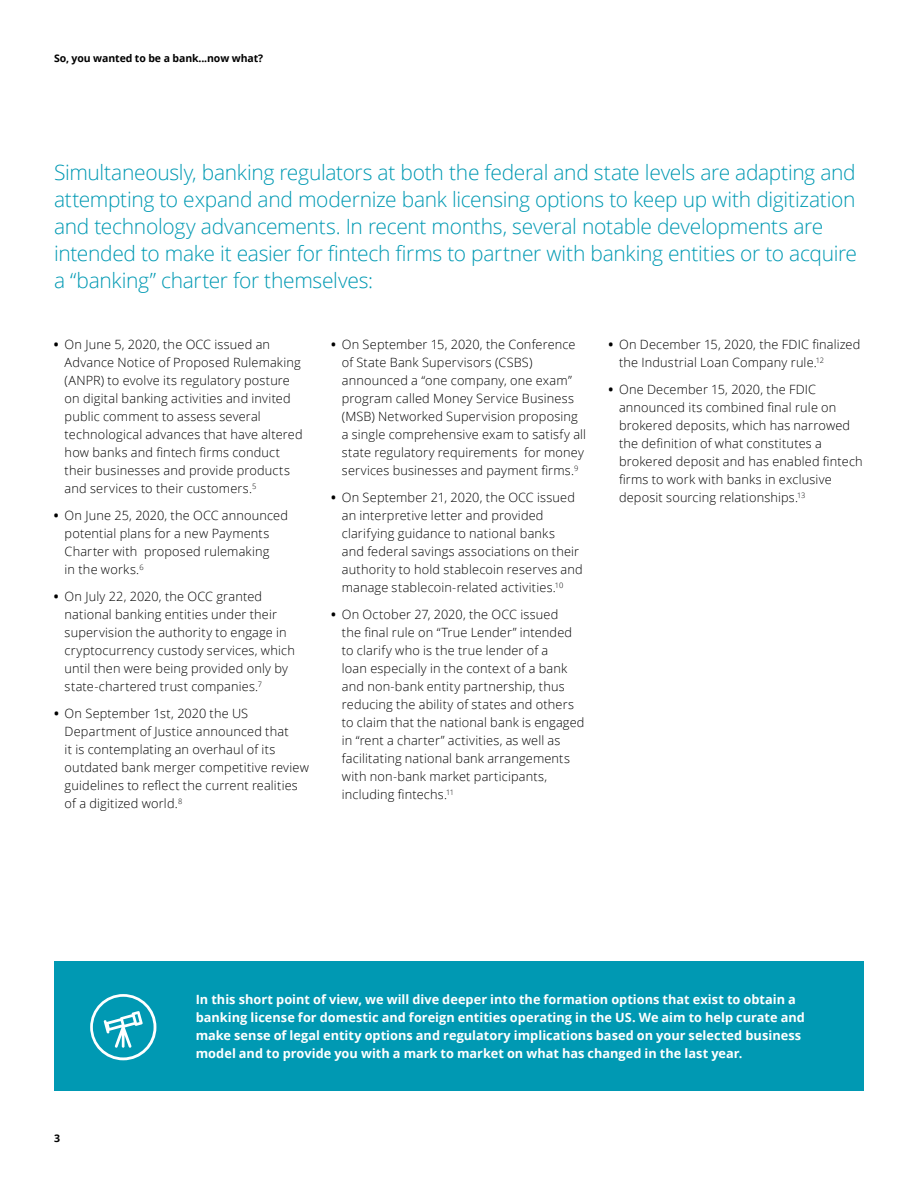
<style>
.page{position:relative;width:918px;height:1188px;background:#fff}
.page>*{position:absolute;margin:0;border:0;box-sizing:border-box;transform-origin:0 0}
.t1{font:300 21px/27px "Open Sans";letter-spacing:-.015em;color:#0099b3}
.t2{font:300 12.75px/18px "Open Sans";letter-spacing:.015em;color:#000}
.t3{font:700 12.75px/18px "Open Sans";letter-spacing:.005em;color:#fff}
.t4{font:700 10.5px "Open Sans";letter-spacing:-.01em;color:#000}
.s1{font-weight:700}
</style>
<div class="page">
<div style="left:54px;top:961px;width:810px;height:130px;background:#0099b3"></div>
<svg style="left:90px;top:994px;width:66px;height:66px"></svg>
<p class="t4" style="left:54px;top:51px;width:211px">So, you wanted to be a bank...now what?</p>
<p class="t1" style="left:54px;top:158px;width:805px">Simultaneously, banking regulators at both the federal and state levels are adapting and attempting to expand and modernize bank licensing options to keep up with digitization and technology advancements. In recent months, several notable developments are intended to make it easier for fintech firms to partner with banking entities or to acquire a “banking” charter for themselves:</p>
<p class="t2" style="left:65px;top:335px;width:240px;text-indent:-11px"><span class="s1">•</span> On June 5, 2020, the OCC issued an Advance Notice of Proposed Rulemaking (ANPR) to evolve its regulatory posture on digital banking activities and invited public comment to assess several technological advances that have altered how banks and fintech firms conduct their businesses and provide products and services to their customers.<sup>5</sup></p>
<p class="t2" style="left:65px;top:506px;width:225px;text-indent:-11px"><span class="s1">•</span> On June 25, 2020, the OCC announced potential plans for a new Payments<br>Charter with proposed rulemaking<br>in the works.<sup>6</sup></p>
<p class="t2" style="left:65px;top:587px;width:232px;text-indent:-11px"><span class="s1">•</span> On July 22, 2020, the OCC granted national banking entities under their supervision the authority to engage in cryptocurrency custody services, which until then were being provided only by state-chartered trust companies.<sup>7</sup></p>
<p class="t2" style="left:65px;top:704px;width:246px;text-indent:-11px"><span class="s1">•</span> On September 1st, 2020 the US Department of Justice announced that<br>it is contemplating an overhaul of its outdated bank merger competitive review guidelines to reflect the current realities of a digitized world.<sup>8</sup></p>
<p class="t2" style="left:342px;top:335px;width:246px;text-indent:-11px"><span class="s1">•</span> On September 15, 2020, the Conference of State Bank Supervisors (CSBS) announced a “one company, one exam” program called Money Service Business (MSB) Networked Supervision proposing a single comprehensive exam to satisfy all state regulatory requirements for money services businesses and payment firms.<sup>9</sup></p>
<p class="t2" style="left:342px;top:488px;width:242px;text-indent:-11px"><span class="s1">•</span> On September 21, 2020, the OCC issued an interpretive letter and provided clarifying guidance to national banks<br>and federal savings associations on their authority to hold stablecoin reserves and manage stablecoin-related activities.<sup>10</sup></p>
<p class="t2" style="left:342px;top:605px;width:244px;text-indent:-11px"><span class="s1">•</span> On October 27, 2020, the OCC issued<br>the final rule on “True Lender” intended to clarify who is the true lender of a<br>loan especially in the context of a bank and non-bank entity partnership, thus reducing the ability of states and others to claim that the national bank is engaged in “rent a charter” activities, as well as facilitating national bank arrangements with non-bank market participants, including fintechs.<sup>11</sup></p>
<p class="t2" style="left:619px;top:335px;width:243px;text-indent:-11px"><span class="s1">•</span> On December 15, 2020, the FDIC finalized the Industrial Loan Company rule.<sup>12</sup></p>
<p class="t2" style="left:619px;top:380px;width:245px;text-indent:-11px"><span class="s1">•</span> One December 15, 2020, the FDIC announced its combined final rule on brokered deposits, which has narrowed the definition of what constitutes a brokered deposit and has enabled fintech firms to work with banks in exclusive deposit sourcing relationships.<sup>13</sup></p>
<p class="t4" style="left:54px;top:1131px;width:7px">3</p>
<p class="t3" style="left:196px;top:990px;width:611px">In this short point of view, we will dive deeper into the formation options that exist to obtain a banking license for domestic and foreign entities operating in the US. We aim to help curate and make sense of legal entity options and regulatory implications based on your selected business model and to provide you with a mark to market on what has changed in the last year.</p>
</div>
